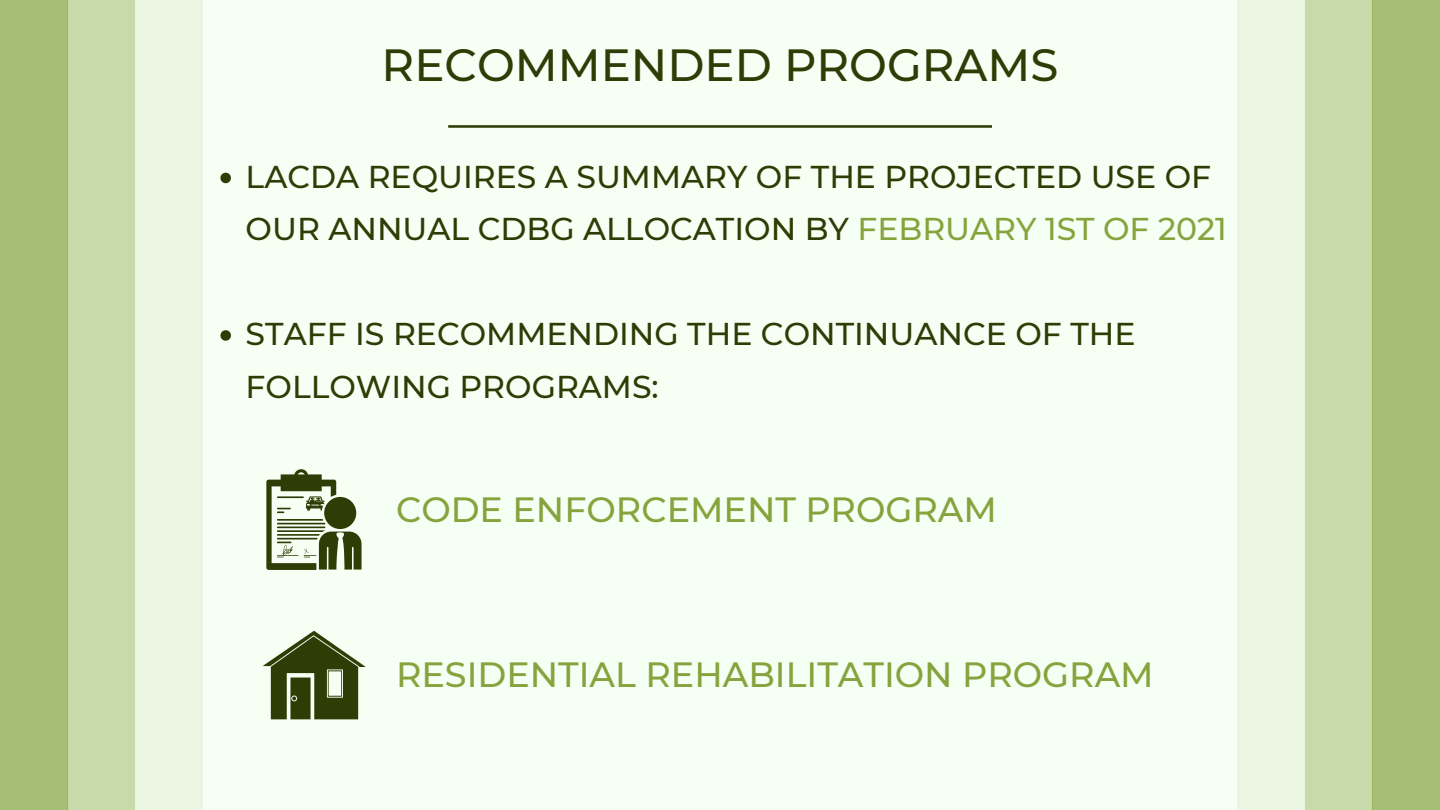
<style>
.page{position:relative;width:1440px;height:810px;background:#f5fff4}
.page>*{position:absolute;margin:0;border:0;box-sizing:border-box;transform-origin:0 0}
.t1{font:500 45px "Montserrat";color:#2d3d05}
.t2{font:500 35px "Montserrat";color:#86a43d}
.t3{font:500 31.5px/52.5px "Montserrat";color:#2d3d05}
.s1{color:#86a43d}
</style>
<div class="page">
<div style="left:0;top:0;width:67px;height:810px;background:#a7bf74"></div>
<div style="left:67px;top:0;width:68px;height:810px;background:#c8daaa"></div>
<div style="left:135px;top:0;width:67px;height:810px;background:#eaf6e2"></div>
<div style="left:1372px;top:0;width:68px;height:810px;background:#a7bf74"></div>
<div style="left:1305px;top:0;width:68px;height:810px;background:#c8daaa"></div>
<div style="left:1238px;top:0;width:67px;height:810px;background:#eaf6e2"></div>
<svg style="left:220px;top:173px;width:11px;height:10px"></svg>
<svg style="left:220px;top:330px;width:11px;height:11px"></svg>
<svg style="left:448px;top:125px;width:544px;height:3px;background:#485726"></svg>
<svg style="left:263px;top:631px;width:102px;height:88px"></svg>
<svg style="left:266px;top:469px;width:96px;height:101px"></svg>
<p class="t1" style="left:382px;top:37px;width:678px">RECOMMENDED PROGRAMS</p>
<p class="t3" style="left:246px;top:150px;width:983px">LACDA REQUIRES A SUMMARY OF THE PROJECTED USE OF<br>OUR ANNUAL CDBG ALLOCATION BY <span class="s1">FEBRUARY 1ST OF 2021</span></p>
<p class="t3" style="left:246px;top:308px;width:891px">STAFF IS RECOMMENDING THE CONTINUANCE OF THE<br>FOLLOWING PROGRAMS:</p>
<p class="t2" style="left:396px;top:489px;width:602px">CODE ENFORCEMENT PROGRAM</p>
<p class="t2" style="left:396px;top:653px;width:759px">RESIDENTIAL REHABILITATION PROGRAM</p>
</div>
